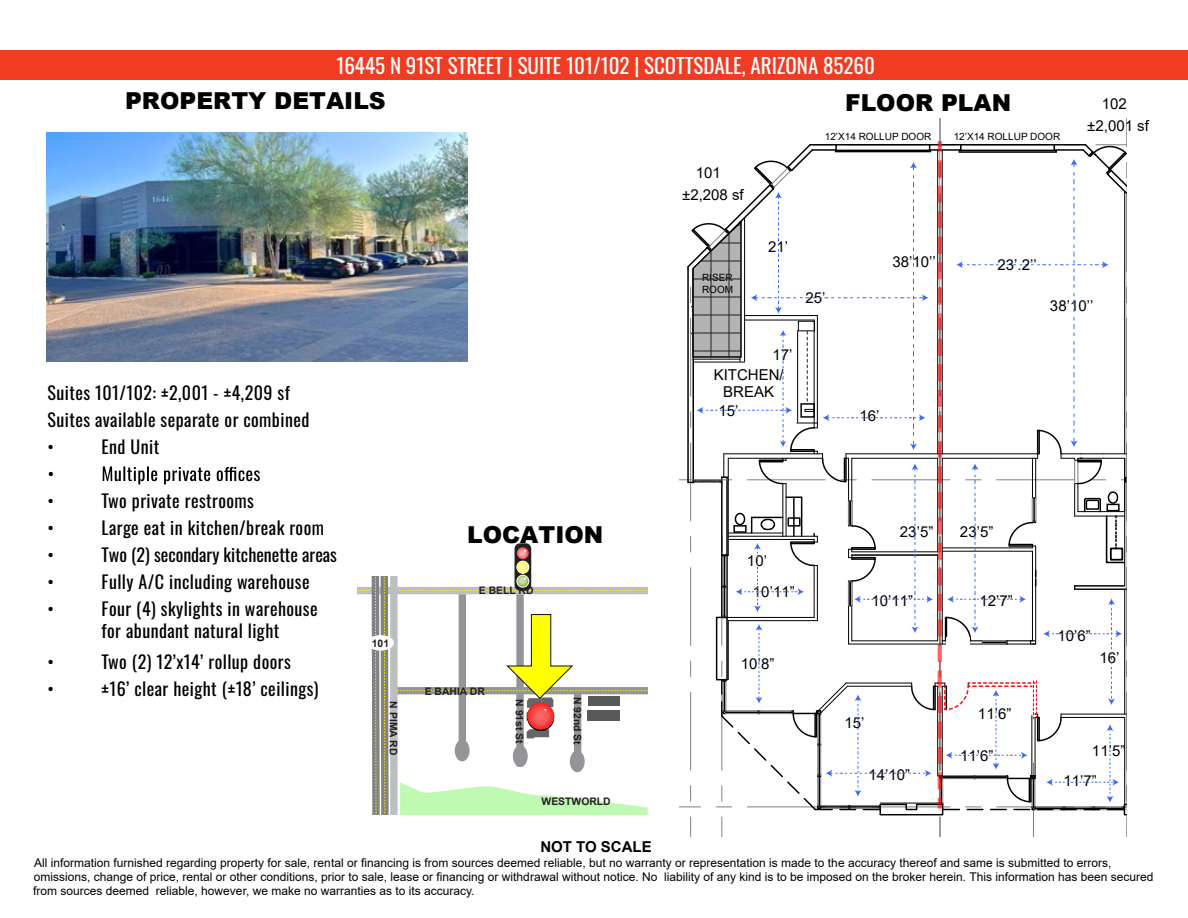
<style>
.page{position:relative;width:1188px;height:918px;background:#fff}
.page>*{position:absolute;margin:0;border:0;box-sizing:border-box;transform-origin:0 0}
.t1{font:900 23.4px "Arial";color:#000}
.t2{font:21px "Oswald";color:#fff}
.t3{font:18px/27px "Oswald";letter-spacing:.025em;color:#000}
.t4{font:18px "Oswald";color:#000}
.t5{font:15px/16.5px "Arial";color:#000;text-align:center}
.t6{font:700 15px "Arial";color:#000100}
.t7{font:12px/14.4px "Arial";color:#000100}
.t8{font:700 10.35px "Arial";color:#231f20}
.t9{font:10.05px/12px "Arial";color:#000}
</style>
<div class="page">
<svg style="left:49px;top:466px;width:211px;height:18px"></svg>
<img style="left:46px;top:132px;width:421px;height:230px">
<div style="left:0;top:51px;width:1188px;height:29px;background:#ef3c23"></div>
<svg style="left:515px;top:543px;width:16px;height:48px"></svg>
<svg style="left:517px;top:548px;width:12px;height:12px"></svg>
<svg style="left:517px;top:547px;width:12px;height:12px"></svg>
<svg style="left:517px;top:562px;width:12px;height:12px"></svg>
<svg style="left:358px;top:576px;width:290px;height:238px"></svg>
<svg style="left:517px;top:561px;width:12px;height:12px"></svg>
<svg style="left:679px;top:118px;width:448px;height:718px"></svg>
<h2 class="t2" style="left:336px;top:46px;width:540px">16445 N 91ST STREET | SUITE 101/102 | SCOTTSDALE, ARIZONA 85260</h2>
<h1 class="t1" style="left:125px;top:84px;width:262px">PROPERTY DETAILS</h1>
<p class="t5" style="left:696px;top:165px;width:27px">101</p>
<p class="t5" style="left:682px;top:187px;width:63px">±2,208 sf</p>
<p class="t5" style="left:768px;top:238px;width:22px">21’</p>
<h1 class="t1" style="left:845px;top:85px;width:168px">FLOOR PLAN</h1>
<p class="t9" style="left:825px;top:130px;width:108px">12’X14 ROLLUP DOOR</p>
<p class="t9" style="left:954px;top:130px;width:108px">12’X14 ROLLUP DOOR</p>
<p class="t5" style="left:892px;top:253px;width:45px">38’10’’</p>
<p class="t5" style="left:998px;top:256px;width:41px">23’.2’’</p>
<p class="t5" style="left:1102px;top:96px;width:27px">102</p>
<p class="t5" style="left:1087px;top:118px;width:63px">±2,001 sf</p>
<h3 class="t3" style="left:48px;top:377px;width:263px">Suites 101/102: ±2,001 - ±4,209 sf<br>Suites available separate or combined •</h3>
<h3 class="t3" style="left:102px;top:431px;width:59px">End Unit</h3>
<h3 class="t3" style="left:48px;top:485px;width:8px">•</h3>
<h3 class="t3" style="left:102px;top:485px;width:154px">Two private restrooms</h3>
<h3 class="t3" style="left:48px;top:512px;width:8px">•</h3>
<h3 class="t3" style="left:102px;top:512px;width:224px">Large eat in kitchen/break room</h3>
<h3 class="t3" style="left:48px;top:539px;width:8px">•</h3>
<h3 class="t4" style="left:101px;top:539px;width:237px">Two (2) secondary kitchenette areas</h3>
<h3 class="t3" style="left:48px;top:566px;width:8px">•</h3>
<h3 class="t3" style="left:102px;top:566px;width:210px">Fully A/C including warehouse</h3>
<h3 class="t3" style="left:48px;top:593px;width:8px">•</h3>
<h3 class="t3" style="left:102px;top:596px;width:218px;line-height:21.6px">Four (4) skylights in warehouse for abundant natural light</h3>
<h3 class="t3" style="left:48px;top:646px;width:8px">•</h3>
<h3 class="t3" style="left:102px;top:646px;width:191px">Two (2) 12’x14’ rollup doors</h3>
<h3 class="t3" style="left:48px;top:673px;width:8px">•</h3>
<h3 class="t3" style="left:102px;top:673px;width:219px">±16’ clear height (±18’ ceilings)</h3>
<p class="t8" style="left:372px;top:636px;width:19px">101</p>
<p class="t8" style="left:401px;top:701px;width:55px;rotate:90deg">N PIMA RD</p>
<h1 class="t1" style="left:467px;top:517px;width:138px">LOCATION</h1>
<p class="t8" style="left:479px;top:583px;width:56px">E BELL RD</p>
<p class="t8" style="left:425px;top:684px;width:62px">E BAHIA DR</p>
<p class="t8" style="left:527px;top:699px;width:46px;rotate:90deg">N 91st St</p>
<p class="t8" style="left:585px;top:697px;width:49px;rotate:90deg">N 92nd St</p>
<p class="t8" style="left:542px;top:794px;width:71px">WESTWORLD</p>
<p class="t9" style="left:702px;top:271px;width:33px">RISER<br>ROOM</p>
<p class="t5" style="left:805px;top:289px;width:22px">25’</p>
<p class="t5" style="left:772px;top:346px;width:22px">17’</p>
<p class="t5" style="left:714px;top:367px;width:72px">KITCHEN/<br>BREAK</p>
<p class="t5" style="left:718px;top:402px;width:22px">15’</p>
<p class="t5" style="left:859px;top:408px;width:22px">16’</p>
<p class="t5" style="left:1050px;top:297px;width:45px">38’10’’</p>
<p class="t5" style="left:753px;top:544px;width:43px;line-height:31.5px;text-align:left;text-indent:-6px">10’<br>10’11”</p>
<p class="t5" style="left:741px;top:655px;width:35px">10’8”</p>
<p class="t5" style="left:900px;top:523px;width:35px">23’5”</p>
<p class="t5" style="left:960px;top:523px;width:35px">23’5”</p>
<p class="t5" style="left:871px;top:592px;width:43px">10’11”</p>
<p class="t5" style="left:844px;top:714px;width:22px">15’</p>
<p class="t5" style="left:868px;top:766px;width:43px">14’10”</p>
<p class="t5" style="left:979px;top:592px;width:35px">12’7”</p>
<p class="t5" style="left:978px;top:705px;width:35px">11’6”</p>
<p class="t5" style="left:1057px;top:627px;width:35px">10’6”</p>
<p class="t5" style="left:1099px;top:649px;width:22px">16’</p>
<p class="t5" style="left:960px;top:747px;width:35px">11’6”</p>
<p class="t5" style="left:1092px;top:742px;width:35px">11’5”</p>
<p class="t5" style="left:1063px;top:772px;width:35px">11’7”</p>
<p class="t6" style="left:540px;top:836px;width:113px">NOT TO SCALE</p>
<p class="t7" style="left:33px;top:855px;width:1122px">All information furnished regarding property for sale, rental or financing is from sources deemed reliable, but no warranty or representation is made to the accuracy thereof and same is submitted to errors, omissions, change of price, rental or other conditions, prior to sale, lease or financing or withdrawal without notice. No liability of any kind is to be imposed on the broker herein. This information has been secured from sources deemed reliable, however, we make no warranties as to its accuracy.</p>
</div>
